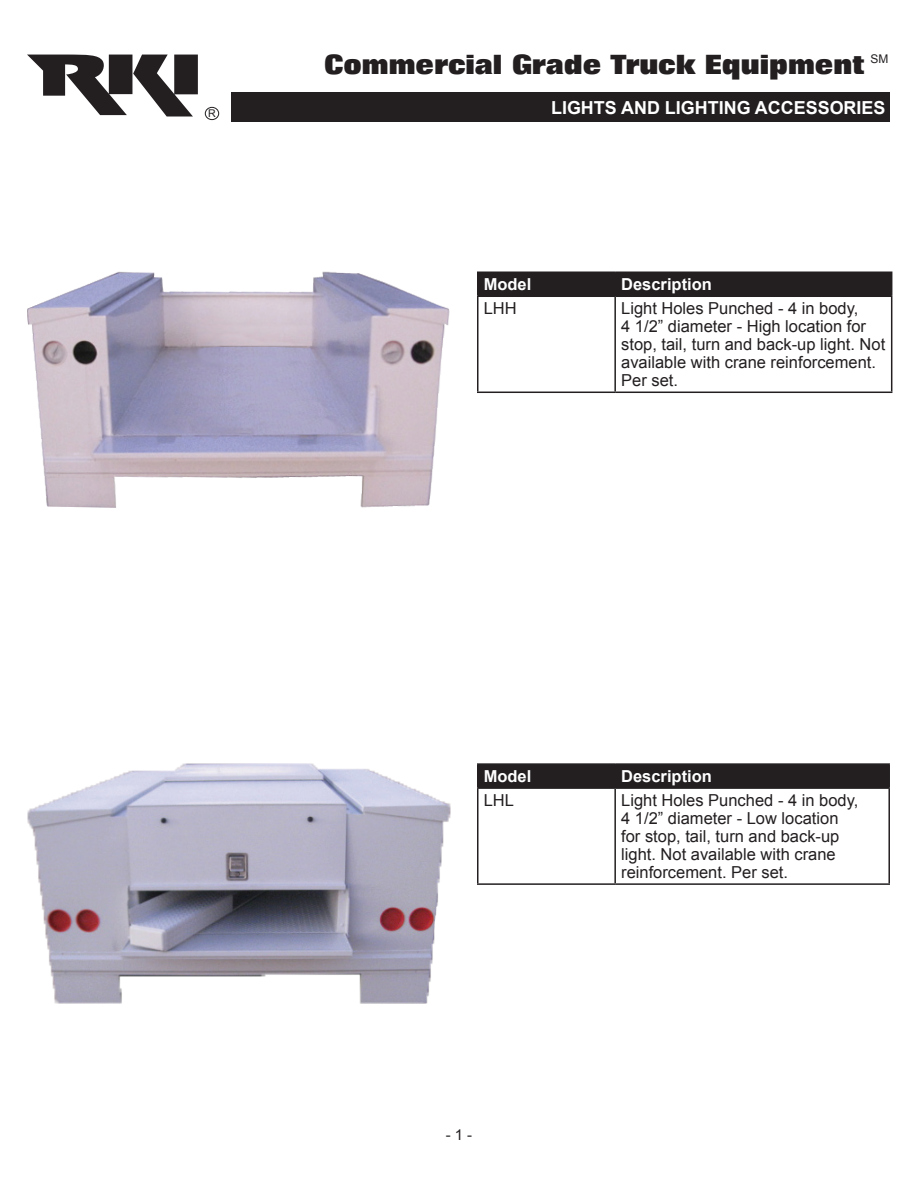
<style>
.page{position:relative;width:918px;height:1188px;background:#fff}
.page>*{position:absolute;margin:0;border:0;box-sizing:border-box;transform-origin:0 0}
.t1{font:800 26.85px "Folio";color:#231f20}
.t2{font:700 18px "Arial";color:#fff}
.t3{font:16.5px/18px "Arial";color:#231f20}
.t4{font:700 16.5px "Arial";color:#fff}
.t5{font:15px "Arial";color:#231f20}
.t6{font:12px "Arial";color:#231f20}
.t7{font:10.65px "Arial";color:#231f20}
</style>
<div class="page">
<svg style="left:27px;top:55px;width:171px;height:62px"></svg>
<div style="left:205px;top:107px;width:14px;height:13px;border:1px solid #231f20;border-radius:50%"></div>
<div style="left:232px;top:92px;width:658px;height:30px;background:#231f20"></div>
<img style="left:27px;top:272px;width:423px;height:236px">
<div style="left:477px;top:272px;width:415px;height:24px;background:#231f20"></div>
<hr style="left:477px;top:296px;width:138px;height:1px;background:#231f20">
<hr style="left:477px;top:297px;width:1px;height:95px;background:#231f20">
<hr style="left:615px;top:296px;width:277px;height:1px;background:#231f20">
<hr style="left:614px;top:297px;width:2px;height:95px;background:#231f20">
<hr style="left:891px;top:297px;width:1px;height:95px;background:#231f20">
<hr style="left:477px;top:392px;width:138px;height:1px;background:#231f20">
<hr style="left:615px;top:392px;width:277px;height:1px;background:#231f20">
<hr style="left:477px;top:763px;width:138px;height:2px;background:#231f20">
<div style="left:477px;top:764px;width:411px;height:23px;background:#231f20"></div>
<hr style="left:615px;top:763px;width:275px;height:2px;background:#231f20">
<hr style="left:614px;top:765px;width:2px;height:22px;background:#231f20">
<hr style="left:888px;top:765px;width:2px;height:22px;background:#231f20">
<hr style="left:477px;top:787px;width:138px;height:2px;background:#231f20">
<hr style="left:477px;top:789px;width:1px;height:94px;background:#231f20">
<hr style="left:615px;top:787px;width:275px;height:2px;background:#231f20">
<hr style="left:614px;top:789px;width:2px;height:94px;background:#231f20">
<hr style="left:888px;top:789px;width:2px;height:94px;background:#231f20">
<hr style="left:477px;top:883px;width:138px;height:2px;background:#231f20">
<hr style="left:615px;top:883px;width:275px;height:2px;background:#231f20">
<img style="left:27px;top:763px;width:424px;height:241px">
<h1 class="t1" style="left:324px;top:50px;width:541px">Commercial Grade Truck Equipment</h1>
<p class="t6" style="left:870px;top:51px;width:19px">SM</p>
<p class="t7" style="left:208px;top:106px;width:9px">R</p>
<p class="t2" style="left:551px;top:96px;width:336px">LIGHTS AND LIGHTING ACCESSORIES</p>
<p class="t4" style="left:484px;top:274px;width:49px">Model</p>
<p class="t4" style="left:621px;top:274px;width:92px">Description</p>
<p class="t3" style="left:484px;top:300px;width:35px">LHH</p>
<p class="t3" style="left:621px;top:300px;width:266px">Light Holes Punched - 4 in body,<br>4 1/2” diameter - High location for stop, tail, turn and back-up light. Not available with crane reinforcement.<br>Per set.</p>
<p class="t4" style="left:484px;top:765px;width:49px">Model</p>
<p class="t4" style="left:621px;top:765px;width:92px">Description</p>
<p class="t3" style="left:484px;top:792px;width:32px">LHL</p>
<p class="t3" style="left:621px;top:792px;width:239px">Light Holes Punched - 4 in body,<br>4 1/2” diameter - Low location for stop, tail, turn and back-up light. Not available with crane reinforcement. Per set.</p>
<p class="t5" style="left:446px;top:1125px;width:28px">- 1 -</p>
</div>
